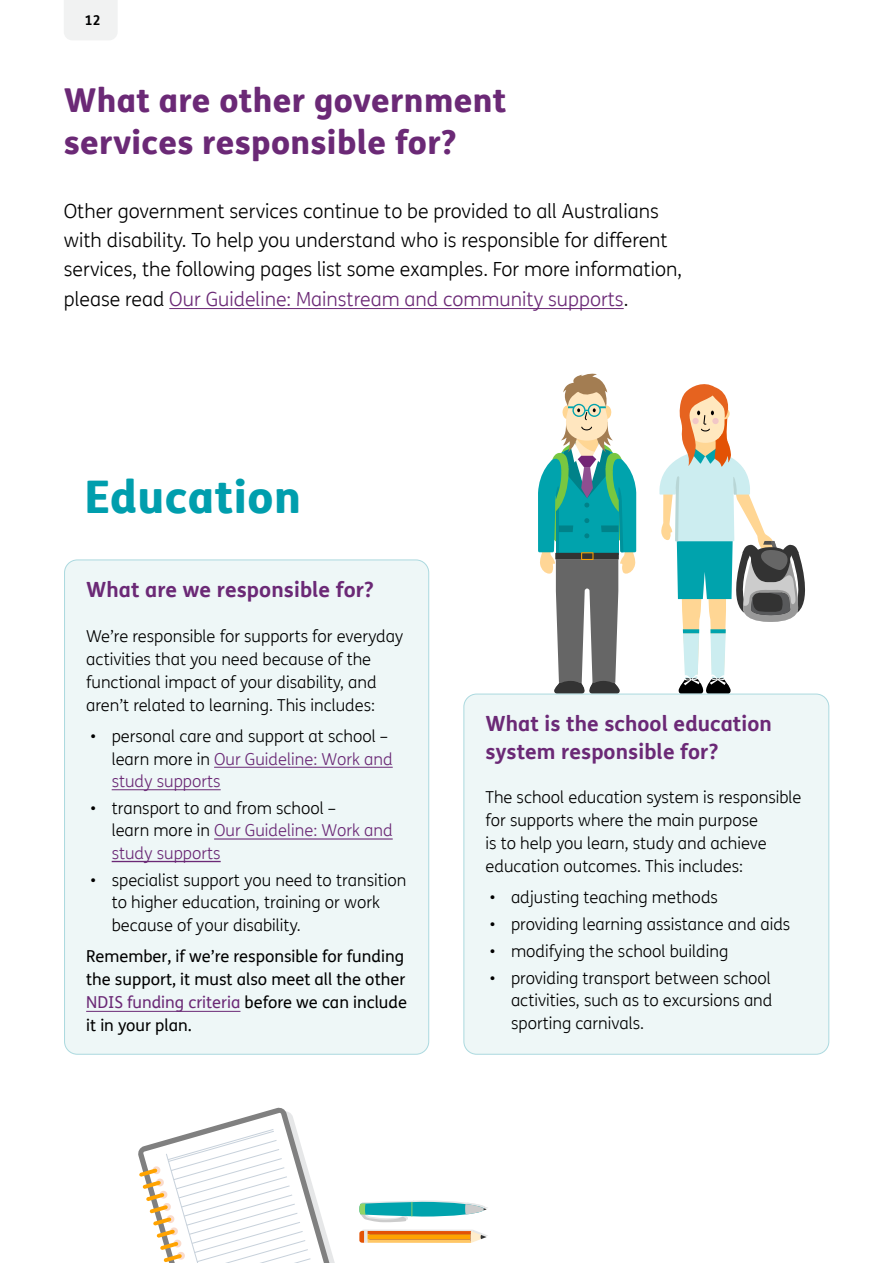
<style>
.page{position:relative;width:893px;height:1263px;background:#fff}
.page>*{position:absolute;margin:0;border:0;box-sizing:border-box;transform-origin:0 0}
.t1{font:800 45px "FS Me Pro";letter-spacing:.01em;color:#009ead}
.t2{font:800 33px/42px "FS Me Pro";letter-spacing:.01em;color:#6b2976}
.t3{font:700 21px/27.3px "FS Me Pro";letter-spacing:.005em;color:#6b2976}
.t4{font:300 19.5px/29.2px "FS Me Pro";color:#000}
.t5{font:300 16.5px/22.5px "FS Me Pro";color:#000}
.t6{font:16.5px/23.1px "FS Me Pro";color:#000}
.t7{font:700 13.5px "FS Me Pro";color:#000}
.s1{color:#6b2976}
</style>
<div class="page">
<div style="left:64px;top:0;width:53px;height:40px;background:#f1f2f2"></div>
<hr style="left:169px;top:308px;width:455px;height:1px;background:#6b2976">
<div style="left:65px;top:560px;width:364px;height:494px;background:#eef7f7;border-radius:13px"></div>
<hr style="left:86px;top:1011px;width:154px;height:1px;background:#6b2976">
<svg style="left:538px;top:374px;width:98px;height:320px"></svg>
<svg style="left:659px;top:384px;width:146px;height:310px"></svg>
<div style="left:464px;top:694px;width:365px;height:360px;background:#eef7f7;border-radius:13px"></div>
<div style="left:463px;top:694px;width:366px;height:360px;border:1px solid #abd9df;border-radius:13px"></div>
<svg style="left:138px;top:1108px;width:197px;height:155px"></svg>
<svg style="left:359px;top:1200px;width:129px;height:22px"></svg>
<svg style="left:359px;top:1229px;width:129px;height:14px;background:#f0ab5a"></svg>
<hr style="left:214px;top:767px;width:179px;height:1px;background:#6b2976">
<hr style="left:112px;top:789px;width:109px;height:1px;background:#6b2976">
<hr style="left:214px;top:839px;width:179px;height:1px;background:#6b2976">
<hr style="left:112px;top:861px;width:109px;height:1px;background:#6b2976">
<p class="t7" style="left:85px;top:15px;width:17px">12</p>
<h2 class="t2" style="left:64px;top:77px;width:444px">What are other government services responsible for?</h2>
<p class="t4" style="left:64px;top:198px;width:620px">Other government services continue to be provided to all Australians with disability. To help you understand who is responsible for different services, the following pages list some examples. For more information, please read <span class="s1">Our Guideline: Mainstream and community supports</span>.</p>
<h1 class="t1" style="left:85px;top:461px;width:218px">Education</h1>
<p class="t3" style="left:86px;top:578px;width:289px">What are we responsible for?</p>
<p class="t5" style="left:86px;top:626px;width:319px;line-height:23.1px">We’re responsible for supports for everyday activities that you need because of the functional impact of your disability, and aren’t related to learning. This includes:</p>
<p class="t5" style="left:112px;top:726px;width:283px;text-indent:-21px">• personal care and support at school – learn more in <span class="s1">Our Guideline: Work and study supports</span></p>
<p class="t5" style="left:112px;top:798px;width:283px;text-indent:-21px">• transport to and from school –<br>learn more in <span class="s1">Our Guideline: Work and study supports</span></p>
<p class="t5" style="left:112px;top:870px;width:296px;text-indent:-21px">• specialist support you need to transition to higher education, training or work because of your disability.</p>
<p class="t6" style="left:86px;top:944px;width:322px">Remember, if we’re responsible for funding the support, it must also meet all the other <span class="s1">NDIS funding criteria</span> before we can include it in your plan.</p>
<p class="t3" style="left:485px;top:712px;width:288px">What is the school education system responsible for?</p>
<p class="t5" style="left:485px;top:787px;width:318px;line-height:23.1px">The school education system is responsible for supports where the main purpose<br>is to help you learn, study and achieve education outcomes. This includes:</p>
<p class="t5" style="left:490px;top:888px;width:230px">• adjusting teaching methods</p>
<p class="t5" style="left:490px;top:914px;width:302px">• providing learning assistance and aids</p>
<p class="t5" style="left:490px;top:941px;width:240px">• modifying the school building</p>
<p class="t5" style="left:511px;top:968px;width:263px;text-align:justify;text-indent:-21px">• providing transport between school activities, such as to excursions and sporting carnivals.</p>
</div>
